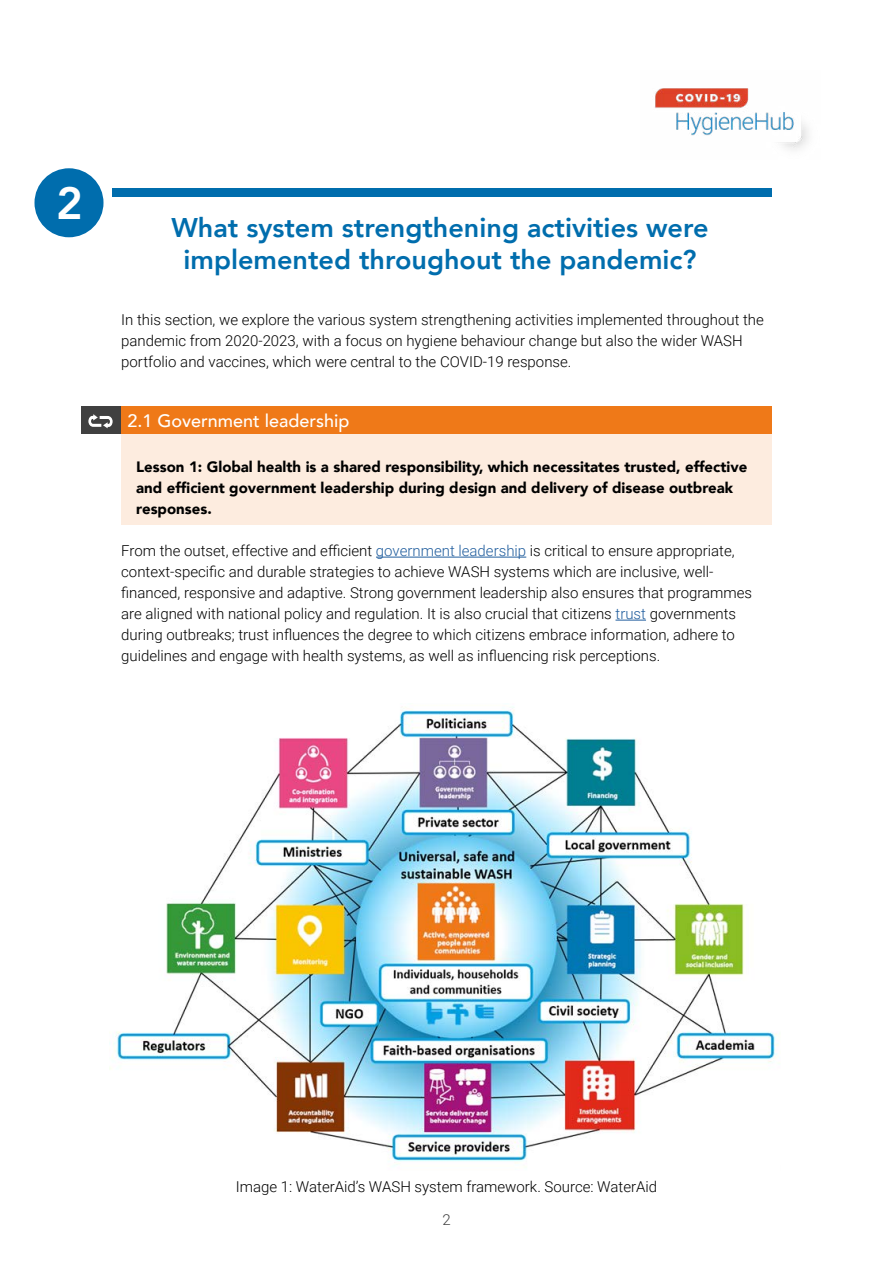
<style>
.page{position:relative;width:893px;height:1263px;background:#fff}
.page>*{position:absolute;margin:0;border:0;box-sizing:border-box;transform-origin:0 0}
.t1{font:800 45px "Avenir";color:#fff}
.t2{font:800 27px/31.5px "Avenir";color:#006dad;text-align:center}
.t3{font:500 18px "Avenir";color:#fff}
.t4{font:300 15px/21px "Roboto";color:#000}
.t5{font:900 15px/21px "Avenir";color:#000}
.t6{font:300 15px "Roboto";color:#404040}
.s1{color:#215e9e}
</style>
<div class="page">
<img style="left:655px;top:88px;width:154px;height:62px">
<img style="left:110px;top:707px;width:669px;height:459px">
<div style="left:113px;top:188px;width:659px;height:9px;background:#006dad"></div>
<div style="left:81px;top:406px;width:39px;height:28px;background:#404040"></div>
<div style="left:122px;top:406px;width:650px;height:28px;background:#ef7918"></div>
<svg style="left:88px;top:414px;width:25px;height:14px"></svg>
<div style="left:34px;top:168px;width:70px;height:69px;background:#006dad;border-radius:50%"></div>
<div style="left:122px;top:434px;width:650px;height:91px;background:#fdecdf"></div>
<hr style="left:376px;top:557px;width:150px;height:1px;background:#215e9e">
<hr style="left:615px;top:620px;width:31px;height:1px;background:#215e9e">
<h1 class="t1" style="left:56px;top:169px;width:28px">2</h1>
<h2 class="t2" style="left:171px;top:212px;width:539px">What system strengthening activities were implemented throughout the pandemic?</h2>
<p class="t4" style="left:121px;top:309px;width:644px">In this section, we explore the various system strengthening activities implemented throughout the pandemic from 2020-2023, with a focus on hygiene behaviour change but also the wider WASH portfolio and vaccines, which were central to the COVID-19 response.</p>
<p class="t3" style="left:128px;top:405px;width:224px">2.1 Government leadership</p>
<p class="t5" style="left:136px;top:456px;width:613px">Lesson 1: Global health is a shared responsibility, which necessitates trusted, effective and efficient government leadership during design and delivery of disease outbreak responses.</p>
<p class="t4" style="left:121px;top:540px;width:632px">From the outset, effective and efficient <span class="s1">government leadership</span> is critical to ensure appropriate, context-specific and durable strategies to achieve WASH systems which are inclusive, well&shy;financed, responsive and adaptive. Strong government leadership also ensures that programmes are aligned with national policy and regulation. It is also crucial that citizens <span class="s1">trust</span> governments during outbreaks; trust influences the degree to which citizens embrace information, adhere to guidelines and engage with health systems, as well as influencing risk perceptions.</p>
<p class="t4" style="left:236px;top:1175px;width:423px">Image 1: WaterAid’s WASH system framework. Source: WaterAid</p>
<p class="t6" style="left:442px;top:1209px;width:10px">2</p>
</div>
